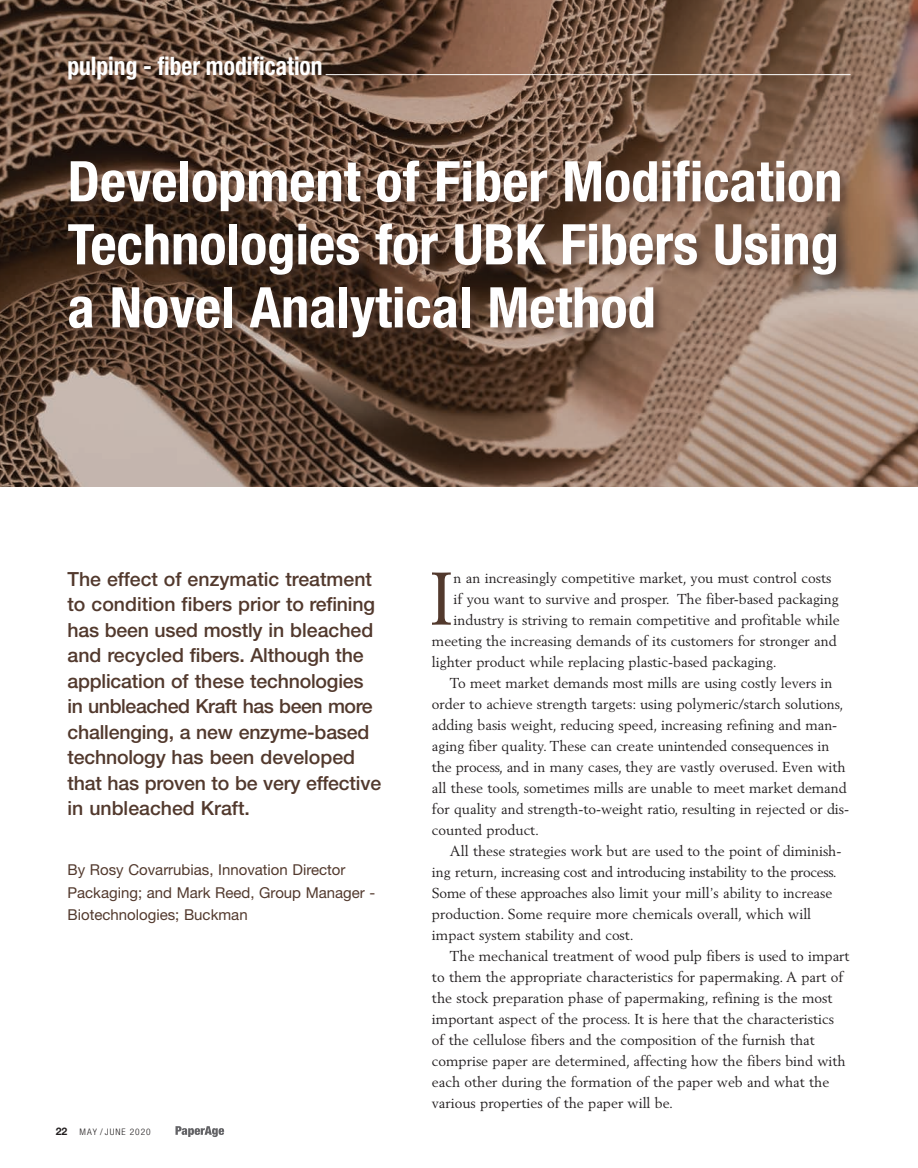
<style>
.page{position:relative;width:918px;height:1168px;background:#fff}
.page>*{position:absolute;margin:0;border:0;box-sizing:border-box;transform-origin:0 0}
.t1{font:73.5px "Berling";color:#52392d}
.t2{font:700 condensed 56.1px/63px "Helvetica Neue LT Std";color:#fff;text-align:justify}
.t3{font:700 condensed 25.5px "Helvetica Neue";color:#fff;scale:.92 1}
.t4{font:500 19.5px/25.5px "Helvetica Neue LT Std";letter-spacing:-.01em;color:#52392d}
.t5{font:15px/22.5px "Helvetica Neue LT Std";color:#52392d}
.t6{font:14.25px "Berling";color:#231f20}
.t7{font:14.25px "Berling";letter-spacing:-.02em;color:#231f20}
.t8{font:300 condensed 9px "Helvetica Neue";letter-spacing:.1em;color:#231f20;scale:1.05 1}
.s1{font-family:"Helvetica Neue LT Std";font-weight:700;font-stretch:normal;font-size:10.5px}
</style>
<div class="page">
<svg style="left:176px;top:1126px;width:48px;height:11px"></svg>
<img style="left:0;top:0;width:918px;height:486px">
<hr style="left:326px;top:74px;width:525px;height:1px;background:#fff">
<div style="left:66px;top:158px;width:787px;height:192px;background:#52392d;opacity:.75"></div>
<h3 class="t3" style="left:68px;top:50px;width:279px">pulping - fiber modification</h3>
<h2 class="t2" style="left:68px;top:149px;width:776px">Development of Fiber Modification Technologies for UBK Fibers Using a Novel Analytical Method</h2>
<p class="t4" style="left:68px;top:566px;width:315px">The effect of enzymatic treatment to condition fibers prior to refining has been used mostly in bleached and recycled fibers. Although the application of these technologies in unbleached Kraft has been more challenging, a new enzyme-based technology has been developed that has proven to be very effective in unbleached Kraft.</p>
<p class="t5" style="left:68px;top:858px;width:309px">By Rosy Covarrubias, Innovation Director<br>Packaging; and Mark Reed, Group Manager -<br>Biotechnologies; Buckman</p>
<p class="t8" style="left:56px;top:1126px;width:92px"><span class="s1">22</span> MAY / JUNE 2020</p>
<h1 class="t1" style="left:429px;top:554px;width:26px">I</h1>
<p class="t6" style="left:454px;top:569px;width:379px">n an increasingly competitive market, you must control costs</p>
<p class="t6" style="left:454px;top:590px;width:387px">if you want to survive and prosper. The fiber-based packaging</p>
<p class="t6" style="left:454px;top:611px;width:388px">industry is striving to remain competitive and profitable while</p>
<p class="t6" style="left:432px;top:632px;width:406px">meeting the increasing demands of its customers for stronger and</p>
<p class="t6" style="left:432px;top:653px;width:346px">lighter product while replacing plastic-based packaging.</p>
<p class="t6" style="left:450px;top:674px;width:384px">To meet market demands most mills are using costly levers in</p>
<p class="t6" style="left:432px;top:695px;width:413px">order to achieve strength targets: using polymeric/starch solutions,</p>
<p class="t6" style="left:432px;top:716px;width:407px">adding basis weight, reducing speed, increasing refining and man-</p>
<p class="t6" style="left:432px;top:737px;width:399px">aging fiber quality. These can create unintended consequences in</p>
<p class="t6" style="left:432px;top:758px;width:415px">the process, and in many cases, they are vastly overused. Even with</p>
<p class="t6" style="left:432px;top:779px;width:416px">all these tools, sometimes mills are unable to meet market demand</p>
<p class="t6" style="left:432px;top:800px;width:419px">for quality and strength-to-weight ratio, resulting in rejected or dis-</p>
<p class="t6" style="left:432px;top:821px;width:109px">counted product.</p>
<p class="t6" style="left:450px;top:842px;width:393px">All these strategies work but are used to the point of diminish-</p>
<p class="t7" style="left:432px;top:863px;width:406px">ing return, increasing cost and introducing instability to the process.</p>
<p class="t6" style="left:432px;top:884px;width:402px">Some of these approaches also limit your mill’s ability to increase</p>
<p class="t6" style="left:432px;top:905px;width:381px">production. Some require more chemicals overall, which will</p>
<p class="t6" style="left:432px;top:926px;width:203px">impact system stability and cost.</p>
<p class="t6" style="left:450px;top:947px;width:401px">The mechanical treatment of wood pulp fibers is used to impart</p>
<p class="t6" style="left:432px;top:968px;width:413px">to them the appropriate characteristics for papermaking. A part of</p>
<p class="t6" style="left:432px;top:989px;width:402px">the stock preparation phase of papermaking, refining is the most</p>
<p class="t6" style="left:432px;top:1010px;width:404px">important aspect of the process. It is here that the characteristics</p>
<p class="t6" style="left:432px;top:1031px;width:384px">of the cellulose fibers and the composition of the furnish that</p>
<p class="t6" style="left:432px;top:1052px;width:415px">comprise paper are determined, affecting how the fibers bind with</p>
<p class="t6" style="left:432px;top:1073px;width:399px">each other during the formation of the paper web and what the</p>
<p class="t6" style="left:432px;top:1094px;width:243px">various properties of the paper will be.</p>
</div>
